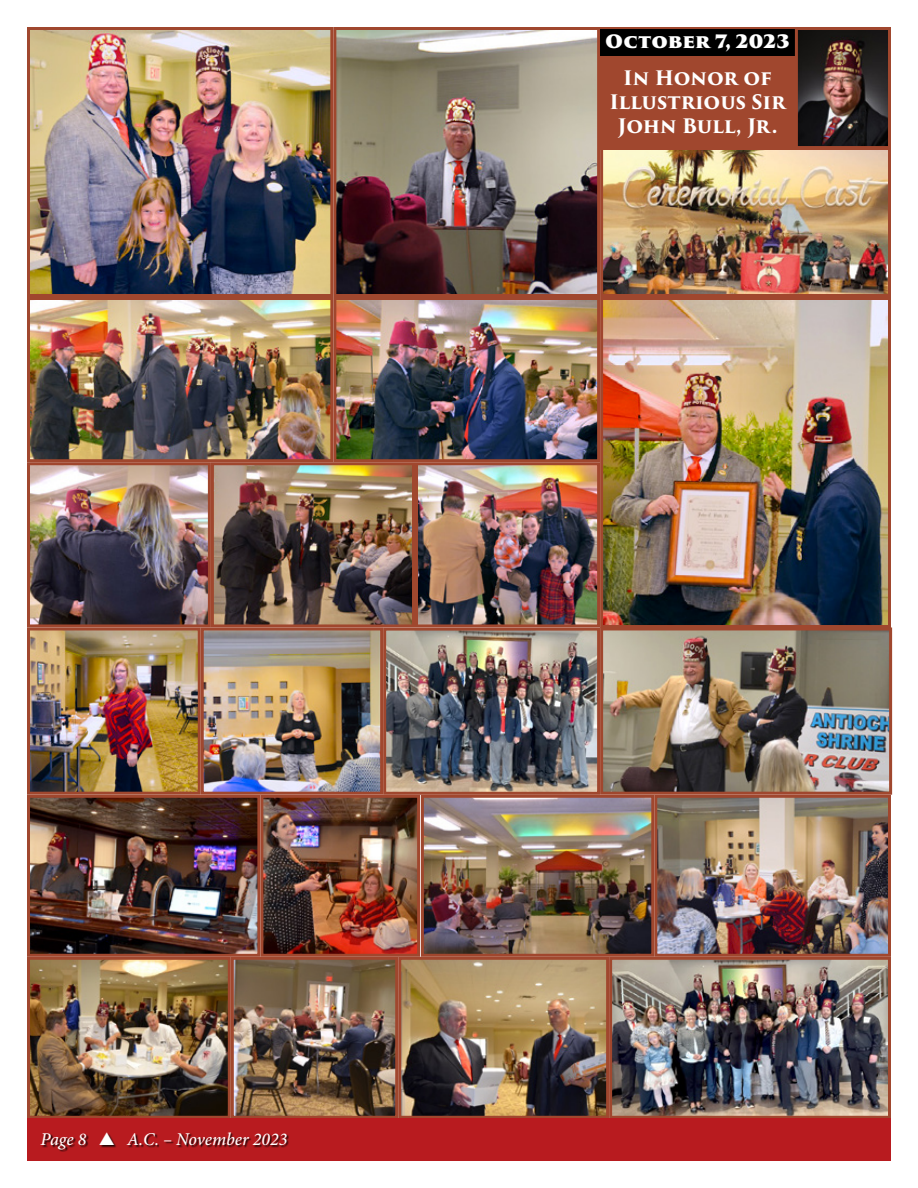
<style>
.page{position:relative;width:918px;height:1188px;background:#fff}
.page>*{position:absolute;margin:0;border:0;box-sizing:border-box;transform-origin:0 0}
.Headers{font:700 19.5px/24px "Trajan Pro 3";letter-spacing:-.01em;color:#fff;text-align:center}
.t1{font:italic 500 18px "Minion Pro";color:#fff}
.Headers-2{font:900 18px "Trajan Pro 3";letter-spacing:-.005em;color:#fff}
</style>
<div class="page">
<img style="left:604px;top:149px;width:283px;height:144px">
<div style="left:600px;top:27px;width:291px;height:270px;border:3px solid #a0472e"></div>
<div style="left:596px;top:27px;width:295px;height:122px;background:#a0472e"></div>
<img style="left:337px;top:31px;width:259px;height:262px">
<div style="left:333px;top:27px;width:267px;height:270px;border:3px solid #a0472e"></div>
<img style="left:31px;top:31px;width:298px;height:262px">
<div style="left:27px;top:27px;width:306px;height:270px;border:3px solid #a0472e"></div>
<img style="left:31px;top:631px;width:166px;height:160px">
<div style="left:27px;top:627px;width:174px;height:168px;border:3px solid #a0472e"></div>
<img style="left:658px;top:799px;width:229px;height:154px">
<div style="left:654px;top:795px;width:237px;height:162px;border:3px solid #a0472e"></div>
<img style="left:205px;top:631px;width:174px;height:160px">
<div style="left:201px;top:627px;width:182px;height:168px;border:3px solid #a0472e"></div>
<img style="left:31px;top:466px;width:176px;height:157px">
<div style="left:27px;top:462px;width:184px;height:165px;border:3px solid #a0472e"></div>
<img style="left:419px;top:466px;width:177px;height:157px">
<div style="left:415px;top:462px;width:185px;height:165px;border:3px solid #a0472e"></div>
<img style="left:337px;top:301px;width:259px;height:157px">
<div style="left:333px;top:297px;width:267px;height:165px;border:3px solid #a0472e"></div>
<img style="left:31px;top:301px;width:298px;height:157px">
<div style="left:27px;top:297px;width:306px;height:165px;border:3px solid #a0472e"></div>
<img style="left:215px;top:466px;width:196px;height:157px">
<div style="left:211px;top:462px;width:204px;height:165px;border:3px solid #a0472e"></div>
<img style="left:425px;top:799px;width:225px;height:154px">
<div style="left:421px;top:795px;width:233px;height:162px;border:3px solid #a0472e"></div>
<img style="left:604px;top:631px;width:284px;height:160px">
<div style="left:600px;top:627px;width:292px;height:168px;border:3px solid #a0472e"></div>
<img style="left:604px;top:301px;width:283px;height:323px">
<div style="left:600px;top:297px;width:291px;height:331px;border:3px solid #a0472e"></div>
<img style="left:235px;top:961px;width:159px;height:154px">
<div style="left:231px;top:957px;width:167px;height:162px;border:3px solid #a0472e"></div>
<img style="left:31px;top:799px;width:225px;height:154px">
<div style="left:27px;top:795px;width:233px;height:162px;border:3px solid #a0472e"></div>
<img style="left:402px;top:961px;width:203px;height:154px">
<div style="left:398px;top:957px;width:211px;height:162px;border:3px solid #a0472e"></div>
<img style="left:264px;top:799px;width:152px;height:154px">
<div style="left:260px;top:795px;width:160px;height:162px;border:3px solid #a0472e"></div>
<img style="left:31px;top:961px;width:196px;height:154px">
<div style="left:27px;top:957px;width:204px;height:162px;border:3px solid #a0472e"></div>
<img style="left:387px;top:632px;width:209px;height:159px">
<div style="left:383px;top:628px;width:217px;height:167px;border:3px solid #a0472e"></div>
<img style="left:613px;top:961px;width:274px;height:154px">
<div style="left:609px;top:957px;width:282px;height:162px;border:3px solid #a0472e"></div>
<div style="left:600px;top:30px;width:291px;height:26px;background:#000"></div>
<img style="left:799px;top:31px;width:88px;height:114px">
<div style="left:795px;top:27px;width:96px;height:122px;border:3px solid #a0472e"></div>
<div style="left:27px;top:1119px;width:864px;height:42px;background:#b81b1f"></div>
<div style="left:42px;top:1133px;width:247px;height:19px;background:#000;opacity:.75"></div>
<p class="Headers-2" style="left:605px;top:27px;width:186px">OCTOBER 7, 2023</p>
<p class="Headers" style="left:609px;top:66px;width:178px">In Honor of<br>Illustrious Sir<br>John Bull, Jr.</p>
<p class="t1" style="left:40px;top:1127px;width:248px">Page 8 ▲ A.C. – November 2023</p>
</div>
